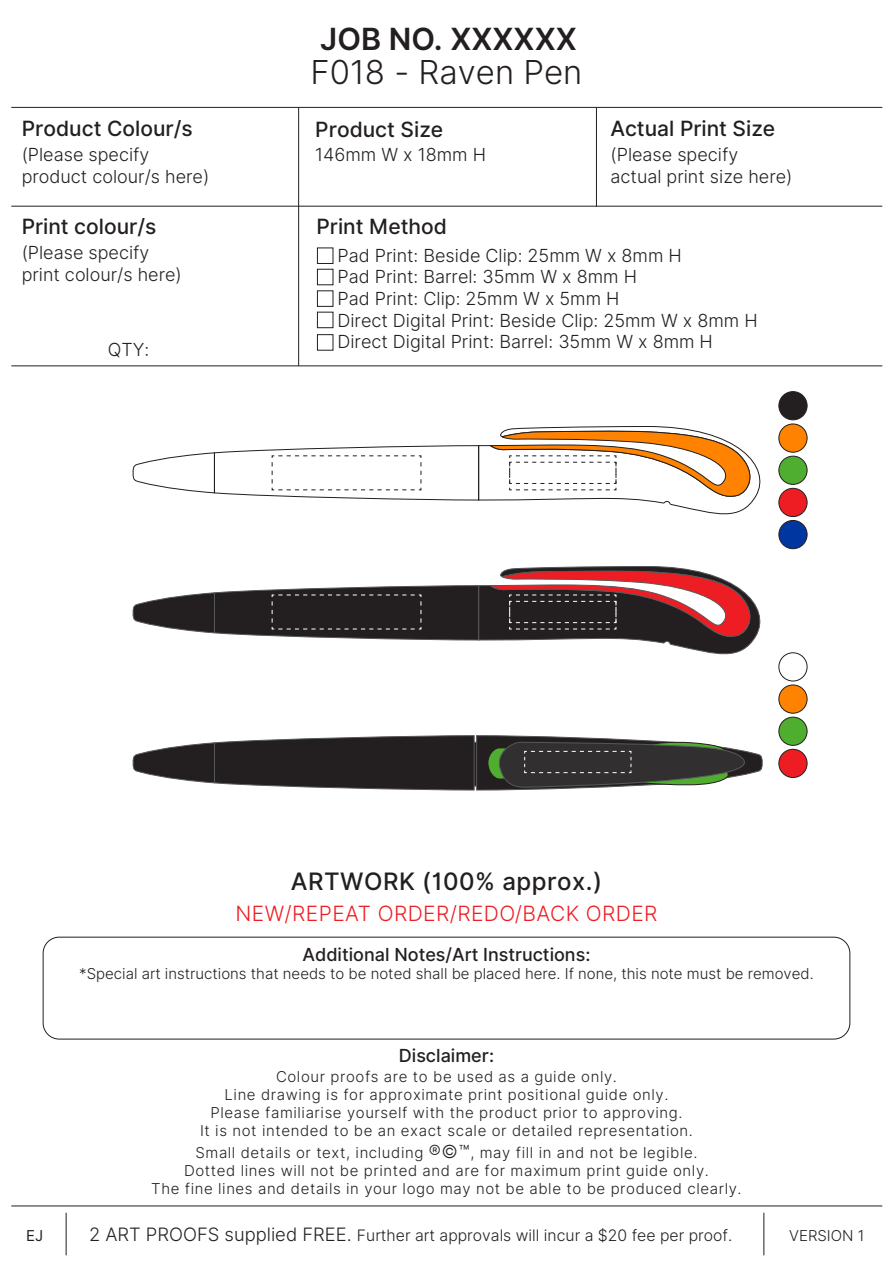
<style>
.page{position:relative;width:893px;height:1263px;background:#fff}
.page>*{position:absolute;margin:0;border:0;box-sizing:border-box;transform-origin:0 0}
.t1{font:300 33px "Inter";color:#231f20}
.t2{font:600 30.6px "Inter";color:#231f20}
.t3{font:500 24px "Inter";letter-spacing:.02em;color:#231f20}
.t4{font:500 21px "Inter";color:#231f20}
.t5{font:300 21px "Inter";letter-spacing:.02em;color:#ee1d23}
.t6{font:300 18px/21.6px "Inter";color:#231f20}
.t7{font:500 18px "Inter";color:#231f20}
.t8{font:300 15.75px "Inter";color:#231f20}
.t9{font:300 15px/18px "Inter";letter-spacing:.04em;color:#231f20;text-align:center}
.t10{font:300 15px "Inter";color:#231f20}
.t11{font:15px "Inter";color:#231f20}
.s1{font-size:18px}
.s2{font-size:18.45px}
</style>
<div class="page">
<div style="left:317px;top:248px;width:16px;height:16px;border:1px solid #231f20"></div>
<div style="left:317px;top:269px;width:16px;height:16px;border:1px solid #231f20"></div>
<hr style="left:11px;top:206px;width:871px;height:1px;background:#231f20">
<hr style="left:11px;top:107px;width:871px;height:1px;background:#231f20">
<hr style="left:596px;top:108px;width:1px;height:98px;background:#231f20">
<hr style="left:11px;top:1206px;width:871px;height:1px;background:#231f20">
<hr style="left:764px;top:1213px;width:1px;height:42px;background:#231f20">
<hr style="left:66px;top:1213px;width:1px;height:42px;background:#231f20">
<div style="left:43px;top:937px;width:807px;height:102px;border:1px solid #231f20;border-radius:16px"></div>
<div style="left:317px;top:291px;width:16px;height:16px;border:1px solid #231f20"></div>
<div style="left:317px;top:312px;width:16px;height:16px;border:1px solid #231f20"></div>
<div style="left:317px;top:334px;width:16px;height:16px;border:1px solid #231f20"></div>
<hr style="left:11px;top:366px;width:871px;height:1px;background:#231f20">
<hr style="left:298px;top:107px;width:1px;height:259px;background:#231f20">
<div style="left:779px;top:520px;width:28px;height:29px;background:#0036a0;border-radius:14px"></div>
<div style="left:779px;top:520px;width:28px;height:29px;border:1px solid #231f20;border-radius:14px"></div>
<div style="left:779px;top:488px;width:28px;height:29px;background:#ee1d23;border-radius:14px"></div>
<div style="left:779px;top:488px;width:28px;height:29px;border:1px solid #231f20;border-radius:14px"></div>
<div style="left:779px;top:456px;width:28px;height:28px;background:#4fad2f;border-radius:14px"></div>
<div style="left:779px;top:456px;width:28px;height:29px;border:1px solid #231f20;border-radius:14px"></div>
<div style="left:779px;top:424px;width:28px;height:28px;background:#ff8200;border-radius:50%"></div>
<div style="left:779px;top:424px;width:28px;height:28px;border:1px solid #211e1e;border-radius:50%"></div>
<div style="left:779px;top:392px;width:28px;height:28px;background:#231f20;border-radius:14px"></div>
<div style="left:779px;top:391px;width:28px;height:29px;border:1px solid #231f20;border-radius:14px"></div>
<svg style="left:133px;top:426px;width:628px;height:89px"></svg>
<svg style="left:133px;top:566px;width:628px;height:89px"></svg>
<div style="left:779px;top:749px;width:28px;height:28px;background:#ee1d23;border-radius:50%"></div>
<div style="left:779px;top:749px;width:28px;height:29px;border:1px solid #231f20;border-radius:50%"></div>
<div style="left:779px;top:717px;width:28px;height:28px;background:#4fad2f;border-radius:50%"></div>
<div style="left:779px;top:717px;width:28px;height:28px;border:1px solid #231f20;border-radius:50%"></div>
<div style="left:779px;top:685px;width:28px;height:28px;background:#ff8200;border-radius:14px"></div>
<div style="left:779px;top:685px;width:28px;height:28px;border:1px solid #211e1e;border-radius:14px"></div>
<div style="left:779px;top:652px;width:28px;height:29px;border:1px solid #231f20;border-radius:50%"></div>
<svg style="left:133px;top:735px;width:630px;height:56px"></svg>
<h2 class="t2" style="left:320px;top:16px;width:258px">JOB NO. XXXXXX</h2>
<h1 class="t1" style="left:311px;top:48px;width:273px">F018 - Raven Pen</h1>
<h3 class="t4" style="left:22px;top:113px;width:173px">Product Colour/s</h3>
<h3 class="t4" style="left:610px;top:113px;width:166px">Actual Print Size</h3>
<h3 class="t4" style="left:315px;top:114px;width:129px">Product Size</h3>
<p class="t6" style="left:22px;top:143px;width:189px">(Please specify product colour/s here)</p>
<p class="t6" style="left:315px;top:143px;width:172px">146mm W x 18mm H</p>
<p class="t6" style="left:611px;top:143px;width:183px">(Please specify actual print size here)</p>
<h3 class="t4" style="left:22px;top:211px;width:136px">Print colour/s</h3>
<p class="t6" style="left:22px;top:242px;width:162px">(Please specify print colour/s here)</p>
<p class="t6" style="left:108px;top:338px;width:43px">QTY:</p>
<h3 class="t4" style="left:317px;top:212px;width:132px">Print Method</h3>
<p class="t6" style="left:337px;top:244px;width:422px">Pad Print: Beside Clip: 25mm W x 8mm H<br>Pad Print: Barrel: 35mm W x 8mm H<br>Pad Print: Clip: 25mm W x 5mm H<br>Direct Digital Print: Beside Clip: 25mm W x 8mm H Direct Digital Print: Barrel: 35mm W x 8mm H</p>
<h3 class="t3" style="left:291px;top:863px;width:313px">ARTWORK (100% approx.)</h3>
<h3 class="t5" style="left:235px;top:898px;width:424px">NEW/REPEAT ORDER/REDO/BACK ORDER</h3>
<p class="t7" style="left:302px;top:941px;width:289px">Additional Notes/Art Instructions:</p>
<p class="t10" style="left:79px;top:963px;width:736px">*Special art instructions that needs to be noted shall be placed here. If none, this note must be removed.</p>
<p class="t7" style="left:399px;top:1042px;width:97px">Disclaimer:</p>
<p class="t9" style="left:200px;top:1067px;width:494px">Colour proofs are to be used as a guide only.<br>Line drawing is for approximate print positional guide only.<br>Please familiarise yourself with the product prior to approving.<br>It is not intended to be an exact scale or detailed representation.</p>
<p class="t9" style="left:151px;top:1143px;width:592px">Small details or text, including <span class="s1">®©™</span>, may fill in and not be legible.<br>Dotted lines will not be printed and are for maximum print guide only.<br>The fine lines and details in your logo may not be able to be produced clearly.</p>
<p class="t11" style="left:26px;top:1224px;width:19px">EJ</p>
<p class="t8" style="left:89px;top:1223px;width:645px"><span class="s2">2 ART PROOFS supplied FREE.</span> Further art approvals will incur a $20 fee per proof.</p>
<p class="t10" style="left:789px;top:1225px;width:77px">VERSION 1</p>
</div>
